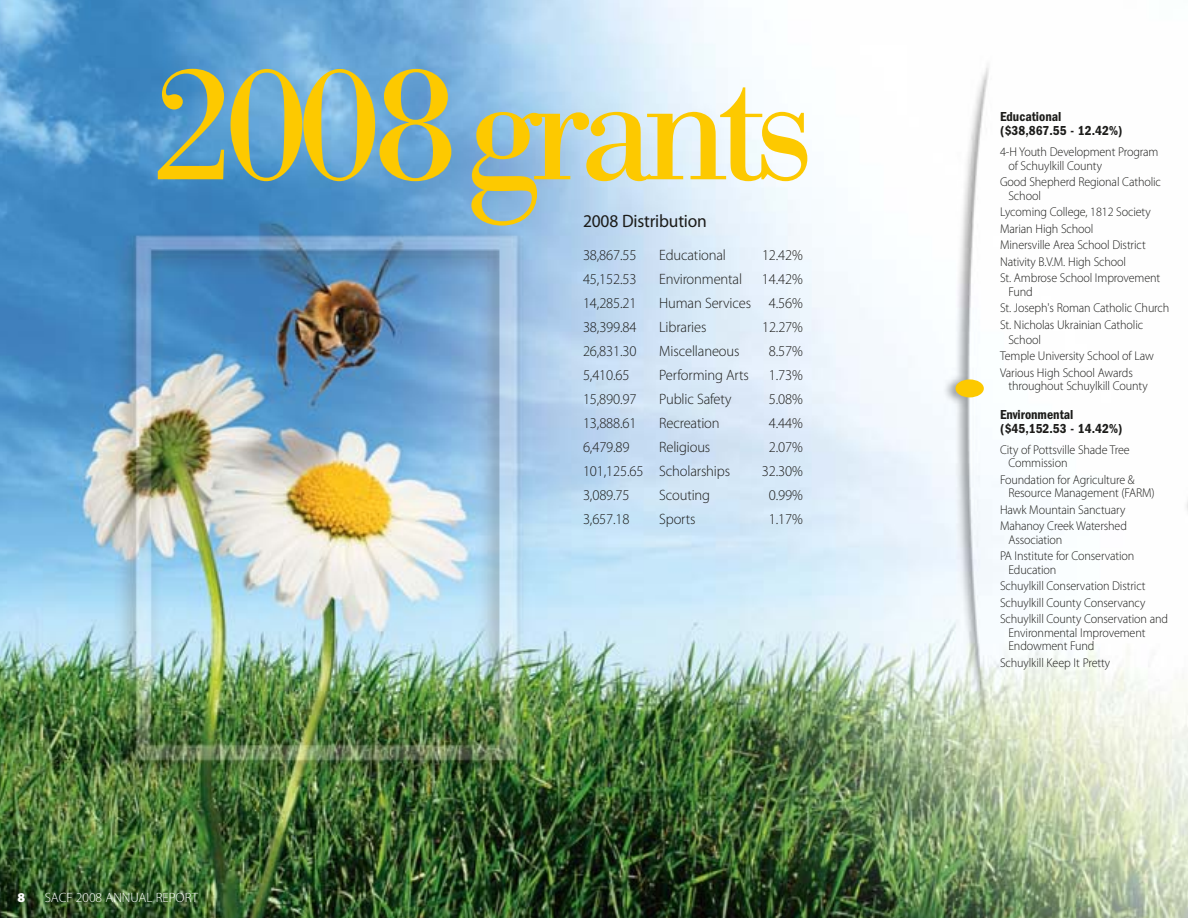
<style>
.page{position:relative;width:1188px;height:918px;background:#fff}
.page>*{position:absolute;margin:0;border:0;box-sizing:border-box;transform-origin:0 0}
.t1{font:159px "Bodoni BE";letter-spacing:-.065em;color:#fdc900}
.t2{font:18px "Myriad Pro";letter-spacing:-.01em;color:#1c1c1a}
.t3{font:300 15px "Myriad Pro";letter-spacing:-.01em;color:#1c1c1a}
.t4{font:600 condensed 13.5px/14.2px "Franklin Gothic";color:#1c1c1a}
.t5{font:300 13.5px "Myriad Pro";color:#fff}
.t6{font:900 13.5px "Myriad Pro";color:#fff}
.t7{font:300 12.75px/16.5px "Myriad Pro";letter-spacing:-.01em;color:#1c1c1a;scale:.95 1}
</style>
<div class="page">
<img style="left:0;top:0;width:1188px;height:918px">
<div style="left:955px;top:379px;width:29px;height:18px;background:#fdc900;border-radius:50%"></div>
<h1 class="t1" style="left:152px;top:64px;width:662px">2008grants</h1>
<h2 class="t2" style="left:583px;top:214px;width:125px">2008 Distribution</h2>
<p class="t3" style="left:583px;top:249px;width:55px">38,867.55</p>
<p class="t3" style="left:659px;top:249px;width:68px">Educational</p>
<p class="t3" style="left:762px;top:249px;width:42px">12.42%</p>
<p class="t3" style="left:583px;top:273px;width:55px">45,152.53</p>
<p class="t3" style="left:659px;top:273px;width:84px">Environmental</p>
<p class="t3" style="left:762px;top:273px;width:42px">14.42%</p>
<p class="t3" style="left:583px;top:297px;width:55px">14,285.21</p>
<p class="t3" style="left:659px;top:297px;width:145px">Human Services 4.56%</p>
<p class="t3" style="left:583px;top:321px;width:55px">38,399.84</p>
<p class="t3" style="left:659px;top:321px;width:49px">Libraries</p>
<p class="t3" style="left:762px;top:321px;width:42px">12.27%</p>
<p class="t3" style="left:583px;top:345px;width:55px">26,831.30</p>
<p class="t3" style="left:659px;top:345px;width:82px">Miscellaneous</p>
<p class="t3" style="left:769px;top:345px;width:35px">8.57%</p>
<p class="t3" style="left:583px;top:369px;width:48px">5,410.65</p>
<p class="t3" style="left:659px;top:369px;width:91px">Performing Arts</p>
<p class="t3" style="left:769px;top:369px;width:35px">1.73%</p>
<p class="t3" style="left:583px;top:393px;width:55px">15,890.97</p>
<p class="t3" style="left:659px;top:393px;width:74px">Public Safety</p>
<p class="t3" style="left:769px;top:393px;width:35px">5.08%</p>
<p class="t3" style="left:583px;top:417px;width:55px">13,888.61</p>
<p class="t3" style="left:659px;top:417px;width:62px">Recreation</p>
<p class="t3" style="left:769px;top:417px;width:35px">4.44%</p>
<p class="t3" style="left:583px;top:441px;width:48px">6,479.89</p>
<p class="t3" style="left:659px;top:441px;width:53px">Religious</p>
<p class="t3" style="left:769px;top:441px;width:35px">2.07%</p>
<p class="t3" style="left:583px;top:465px;width:149px">101,125.65 Scholarships</p>
<p class="t3" style="left:762px;top:465px;width:42px">32.30%</p>
<p class="t3" style="left:583px;top:489px;width:48px">3,089.75</p>
<p class="t3" style="left:659px;top:489px;width:52px">Scouting</p>
<p class="t3" style="left:769px;top:489px;width:35px">0.99%</p>
<p class="t3" style="left:583px;top:513px;width:48px">3,657.18</p>
<p class="t3" style="left:659px;top:513px;width:38px">Sports</p>
<p class="t3" style="left:769px;top:513px;width:35px">1.17%</p>
<p class="t6" style="left:17px;top:893px;width:9px">8</p>
<p class="t5" style="left:45px;top:893px;width:155px">SACF 2008 ANNUAL REPORT</p>
<p class="t4" style="left:1000px;top:110px;width:124px">Educational ($38,867.55 - 12.42%)</p>
<p class="t7" style="left:1008px;top:146px;width:160px;line-height:13.5px;text-indent:-8px">4-H Youth Development Program of Schuylkill County</p>
<p class="t7" style="left:1008px;top:176px;width:162px;line-height:13.5px;text-indent:-8px">Good Shepherd Regional Catholic<br>School</p>
<p class="t7" style="left:1000px;top:204px;width:170px">Lycoming College, 1812 Society<br>Marian High School<br>Minersville Area School District<br>Nativity B.V.M. High School<br>St. Ambrose School Improvement</p>
<p class="t7" style="left:1000px;top:284px;width:180px;text-indent:8px">Fund<br>St. Joseph's Roman Catholic Church<br>St. Nicholas Ukrainian Catholic</p>
<p class="t7" style="left:1000px;top:332px;width:163px;text-indent:8px">School<br>Temple University School of Law<br>Various High School Awards</p>
<p class="t7" style="left:1008px;top:378px;width:148px">throughout Schuylkill County</p>
<p class="t4" style="left:1000px;top:408px;width:124px">Environmental ($45,152.53 - 14.42%)</p>
<p class="t7" style="left:1008px;top:444px;width:129px;line-height:13.5px;text-indent:-8px">City of Pottsville Shade Tree<br>Commission</p>
<p class="t7" style="left:1008px;top:474px;width:155px;line-height:13.5px;text-indent:-8px">Foundation for Agriculture &amp;<br>Resource Management (FARM)</p>
<p class="t7" style="left:1000px;top:502px;width:135px">Hawk Mountain Sanctuary<br>Mahanoy Creek Watershed</p>
<p class="t7" style="left:1000px;top:532px;width:143px;text-indent:8px">Association<br>PA Institute for Conservation</p>
<p class="t7" style="left:1000px;top:562px;width:178px;text-indent:8px">Education<br>Schuylkill Conservation District<br>Schuylkill County Conservancy<br>Schuylkill County Conservation and</p>
<p class="t7" style="left:1008px;top:627px;width:146px;line-height:13.5px">Environmental Improvement<br>Endowment Fund</p>
<p class="t7" style="left:1000px;top:655px;width:117px">Schuylkill Keep It Pretty</p>
</div>
